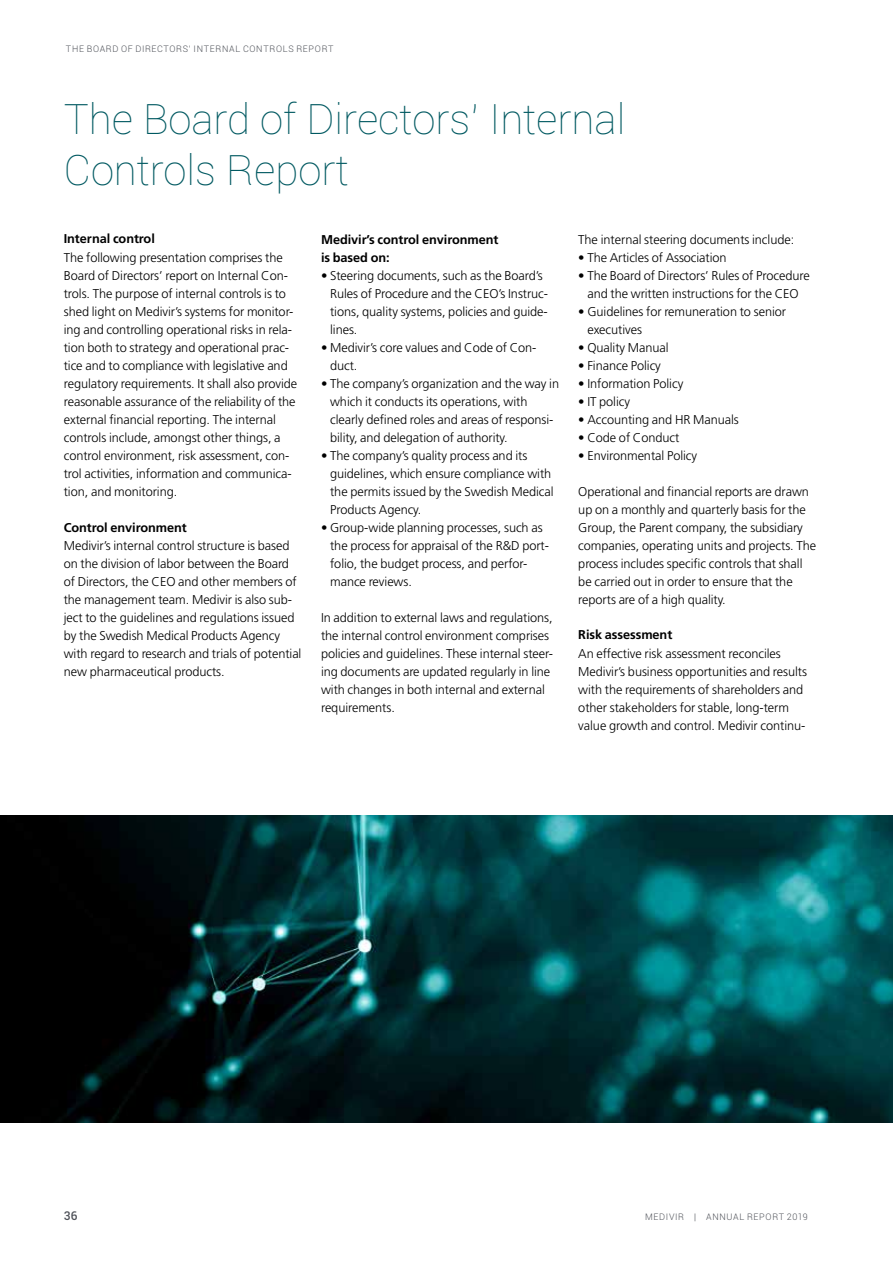
<style>
.page{position:relative;width:893px;height:1263px;background:#fff}
.page>*{position:absolute;margin:0;border:0;box-sizing:border-box;transform-origin:0 0}
.t1{font:100 42px/51px "Roboto";color:#005961}
.t2{font:300 12.75px/18px "Frutiger LT Std";letter-spacing:-.005em;color:#000}
.t3{font:700 12.75px/18px "Frutiger LT Std";letter-spacing:-.005em;color:#000}
.t4{font:500 12px "Roboto";color:#50535a}
.t5{font:300 9px "Roboto";letter-spacing:.075em;color:#50535a}
</style>
<div class="page">
<img style="left:0;top:815px;width:893px;height:308px">
<p class="t5" style="left:66px;top:43px;width:269px">THE BOARD OF DIRECTORS’ INTERNAL CONTROLS REPORT</p>
<h1 class="t1" style="left:64px;top:92px;width:563px">The Board of Directors’ Internal<br>Controls Report</h1>
<p class="t3" style="left:64px;top:230px;width:93px">Internal control</p>
<p class="t2" style="left:64px;top:249px;width:235px">The following presentation comprises the Board of Directors’ report on Internal Con&shy;trols. The purpose of internal controls is to shed light on Medivir’s systems for monitor&shy;ing and controlling operational risks in rela&shy;tion both to strategy and operational prac&shy;tice and to compliance with legislative and regulatory requirements. It shall also provide reasonable assurance of the reliability of the external financial reporting. The internal controls include, amongst other things, a control environment, risk assessment, con&shy;trol activities, information and communica&shy;tion, and monitoring.</p>
<p class="t3" style="left:64px;top:518px;width:125px">Control environment</p>
<p class="t2" style="left:64px;top:537px;width:239px">Medivir’s internal control structure is based on the division of labor between the Board of Directors, the CEO and other members of the management team. Medivir is also sub&shy;ject to the guidelines and regulations issued by the Swedish Medical Products Agency with regard to research and trials of potential new pharmaceutical products.</p>
<p class="t3" style="left:321px;top:230px;width:179px">Medivir’s control environment is based on:</p>
<p class="t2" style="left:330px;top:267px;width:219px;text-indent:-9px">• Steering documents, such as the Board’s Rules of Procedure and the CEO’s Instruc&shy;tions, quality systems, policies and guide&shy;lines.</p>
<p class="t2" style="left:330px;top:339px;width:208px;text-indent:-9px">• Medivir’s core values and Code of Con&shy;duct.</p>
<p class="t2" style="left:330px;top:375px;width:231px;text-indent:-9px">• The company’s organization and the way in which it conducts its operations, with clearly defined roles and areas of responsi&shy;bility, and delegation of authority.</p>
<p class="t2" style="left:330px;top:447px;width:225px;text-indent:-9px">• The company’s quality process and its guidelines, which ensure compliance with the permits issued by the Swedish Medical Products Agency.</p>
<p class="t2" style="left:330px;top:519px;width:220px;text-indent:-9px">• Group-wide planning processes, such as the process for appraisal of the R&amp;D port&shy;folio, the budget process, and perfor&shy;mance reviews.</p>
<p class="t2" style="left:321px;top:609px;width:233px">In addition to external laws and regulations, the internal control environment comprises policies and guidelines. These internal steer&shy;ing documents are updated regularly in line with changes in both internal and external requirements.</p>
<p class="t2" style="left:578px;top:230px;width:217px">The internal steering documents include:</p>
<p class="t2" style="left:578px;top:248px;width:150px">• The Articles of Association</p>
<p class="t2" style="left:578px;top:266px;width:233px;text-align:center">• The Board of Directors’ Rules of Procedure and the written instructions for the CEO</p>
<p class="t2" style="left:587px;top:302px;width:200px;text-indent:-9px">• Guidelines for remuneration to senior executives</p>
<p class="t2" style="left:578px;top:338px;width:92px">• Quality Manual</p>
<p class="t2" style="left:578px;top:356px;width:84px">• Finance Policy</p>
<p class="t2" style="left:578px;top:374px;width:107px">• Information Policy</p>
<p class="t2" style="left:578px;top:392px;width:53px">• IT policy</p>
<p class="t2" style="left:578px;top:410px;width:162px">• Accounting and HR Manuals</p>
<p class="t2" style="left:578px;top:428px;width:103px">• Code of Conduct</p>
<p class="t2" style="left:578px;top:446px;width:120px">• Environmental Policy</p>
<p class="t2" style="left:578px;top:482px;width:239px">Operational and financial reports are drawn up on a monthly and quarterly basis for the Group, the Parent company, the subsidiary companies, operating units and projects. The process includes specific controls that shall be carried out in order to ensure that the reports are of a high quality.</p>
<p class="t3" style="left:578px;top:626px;width:96px">Risk assessment</p>
<p class="t2" style="left:578px;top:644px;width:230px">An effective risk assessment reconciles Medivir’s business opportunities and results with the requirements of shareholders and other stakeholders for stable, long-term value growth and control. Medivir continu-</p>
<p class="t4" style="left:64px;top:1208px;width:15px">36</p>
<p class="t5" style="left:645px;top:1211px;width:164px">MEDIVIR | ANNUAL REPORT 2019</p>
</div>
